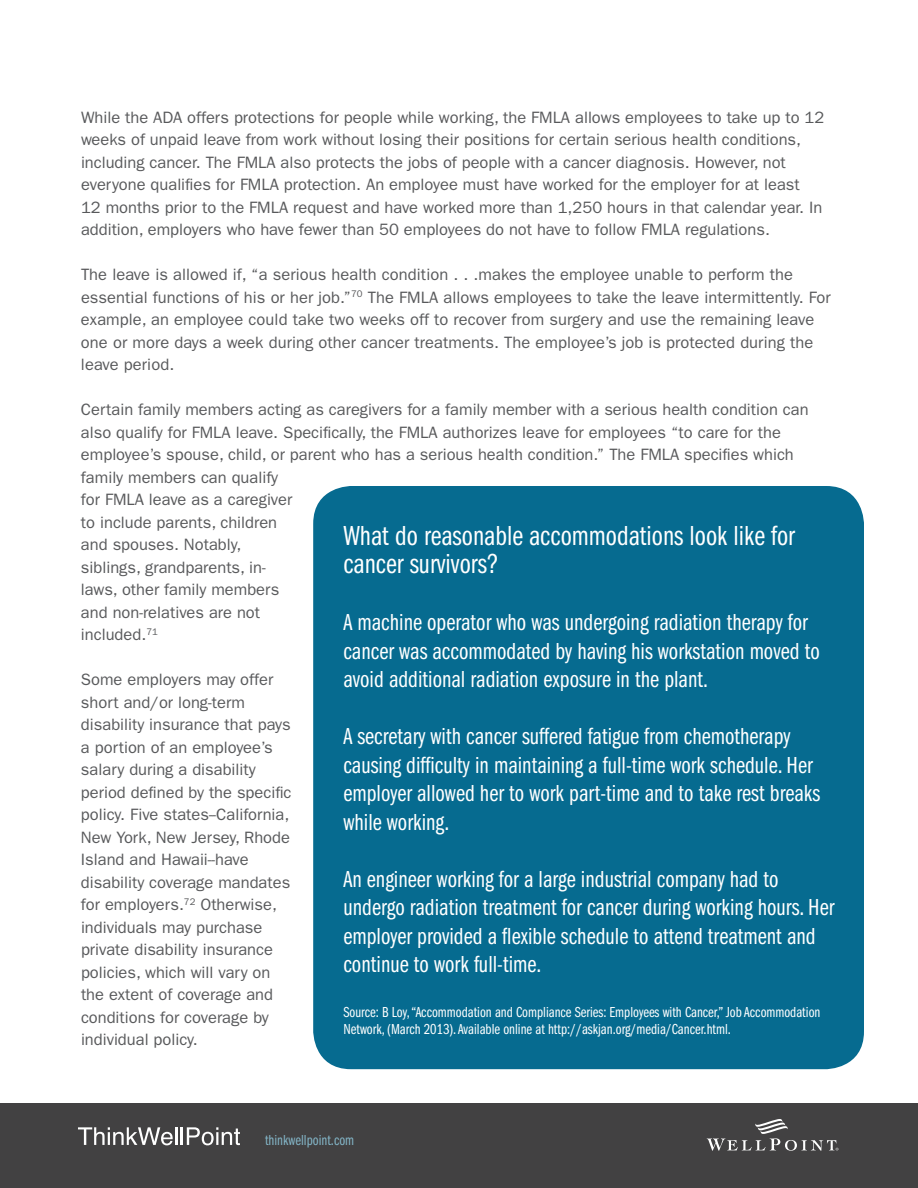
<style>
.page{position:relative;width:918px;height:1188px;background:#fff}
.page>*{position:absolute;margin:0;border:0;box-sizing:border-box;transform-origin:0 0}
.t1{font:28.5px/28.5px "Franklin Gothic LT Book Cmpr";color:#fff}
.t2{font:24px/28.5px "Franklin Gothic LT Book Cmpr";color:#fff}
.t3{font:16.5px/22.5px "Franklin Gothic LT";color:#58595b}
.t4{font:15px/16.5px "Franklin Gothic LT Book Cmpr";color:#fff}
.t5{font:15px "Franklin Gothic LT Book Cmpr";color:#83b5c7}
</style>
<div class="page">
<div style="left:0;top:1104px;width:918px;height:84px;background:#424142"></div>
<svg style="left:78px;top:1127px;width:95px;height:18px"></svg>
<hr style="left:175px;top:1127px;width:3px;height:18px;background:#fff">
<svg style="left:181px;top:1127px;width:59px;height:18px"></svg>
<svg style="left:707px;top:1119px;width:131px;height:32px"></svg>
<div style="left:313px;top:486px;width:551px;height:583px;background:#066b90;border-radius:38px"></div>
<p class="t3" style="left:81px;top:106px;width:745px">While the ADA offers protections for people while working, the FMLA allows employees to take up to 12 weeks of unpaid leave from work without losing their positions for certain serious health conditions, including cancer. The FMLA also protects the jobs of people with a cancer diagnosis. However, not everyone qualifies for FMLA protection. An employee must have worked for the employer for at least<br>12 months prior to the FMLA request and have worked more than 1,250 hours in that calendar year. In addition, employers who have fewer than 50 employees do not have to follow FMLA regulations.</p>
<p class="t3" style="left:81px;top:263px;width:751px">The leave is allowed if, “a serious health condition . . .makes the employee unable to perform the essential functions of his or her job.”<sup>70</sup> The FMLA allows employees to take the leave intermittently. For example, an employee could take two weeks off to recover from surgery and use the remaining leave one or more days a week during other cancer treatments. The employee’s job is protected during the leave period.</p>
<p class="t3" style="left:81px;top:398px;width:729px">Certain family members acting as caregivers for a family member with a serious health condition can also qualify for FMLA leave. Specifically, the FMLA authorizes leave for employees “to care for the employee’s spouse, child, or parent who has a serious health condition.” The FMLA specifies which family members can qualify<br>for FMLA leave as a caregiver<br>to include parents, children<br>and spouses. Notably,<br>siblings, grandparents, in-<br>laws, other family members<br>and non-relatives are not<br>included.<sup>71</sup></p>
<p class="t3" style="left:81px;top:668px;width:212px">Some employers may offer short and/or long-term disability insurance that pays a portion of an employee’s salary during a disability period defined by the specific policy. Five states--California,<br>New York, New Jersey, Rhode<br>Island and Hawaii--have disability coverage mandates for employers.<sup>72</sup> Otherwise, individuals may purchase private disability insurance policies, which will vary on the extent of coverage and conditions for coverage by individual policy.</p>
<h1 class="t1" style="left:343px;top:522px;width:453px">What do reasonable accommodations look like for cancer survivors?</h1>
<h2 class="t2" style="left:343px;top:608px;width:478px">A machine operator who was undergoing radiation therapy for cancer was accommodated by having his workstation moved to avoid additional radiation exposure in the plant.</h2>
<h2 class="t2" style="left:343px;top:722px;width:478px">A secretary with cancer suffered fatigue from chemotherapy causing difficulty in maintaining a full-time work schedule. Her employer allowed her to work part-time and to take rest breaks while working.</h2>
<h2 class="t2" style="left:343px;top:865px;width:493px">An engineer working for a large industrial company had to undergo radiation treatment for cancer during working hours. Her employer provided a flexible schedule to attend treatment and continue to work full-time.</h2>
<p class="t4" style="left:343px;top:1004px;width:479px">Source: B Loy, “Accommodation and Compliance Series: Employees with Cancer,” Job Accommodation<br>Network, (March 2013). Available online at http://askjan.org/media/Cancer.html.</p>
<p class="t5" style="left:265px;top:1132px;width:91px">thinkwellpoint.com</p>
</div>
